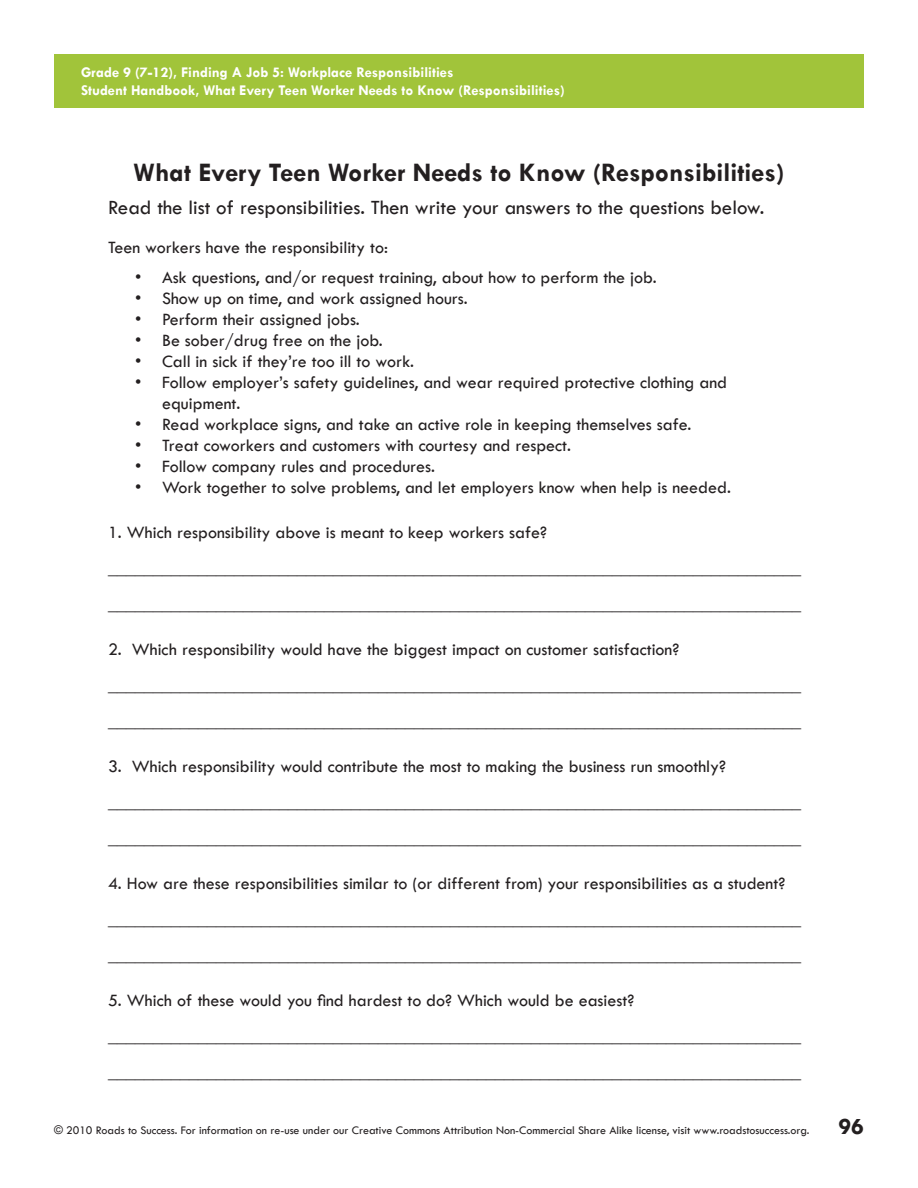
<style>
.page{position:relative;width:918px;height:1188px;background:#fff}
.page>*{position:absolute;margin:0;border:0;box-sizing:border-box;transform-origin:0 0}
.SHFR_Title{font:700 27px "Tw Cen";color:#231f20}
.Lesson_Front_Page_Te{font:700 24px "Tw Cen";color:#231f20}
.SFHR_Instruction_Lin{font:21px "Tw Cen";color:#231f20}
.SHFR_WriteOnLine{font:18px "Tw Cen";color:#231f20}
.LT_ObjectiveBullet1{font:18px/21px "Tw Cen";color:#231f20}
.SHFR_Text{font:18px "Tw Cen";color:#231f20}
.t1{font:700 15px "Tw Cen";color:#fff}
.t2{font:12px "Tw Cen";color:#231f20}
</style>
<div class="page">
<div style="left:54px;top:54px;width:810px;height:54px;background:#a1c43a"></div>
<p class="t1" style="left:81px;top:63px;width:374px">Grade 9 (7-12), Finding A Job 5: Workplace Responsibilities</p>
<p class="t1" style="left:81px;top:81px;width:485px">Student Handbook, What Every Teen Worker Needs to Know (Responsibilities)</p>
<p class="SHFR_Title" style="left:134px;top:156px;width:652px">What Every Teen Worker Needs to Know (Responsibilities)</p>
<p class="SFHR_Instruction_Lin" style="left:108px;top:194px;width:658px">Read the list of responsibilities. Then write your answers to the questions below.</p>
<p class="SHFR_Text" style="left:108px;top:236px;width:281px">Teen workers have the responsibility to:</p>
<p class="LT_ObjectiveBullet1" style="left:135px;top:266px;width:523px">• Ask questions, and/or request training, about how to perform the job.</p>
<p class="LT_ObjectiveBullet1" style="left:135px;top:287px;width:334px">• Show up on time, and work assigned hours.</p>
<p class="LT_ObjectiveBullet1" style="left:135px;top:308px;width:226px">• Perform their assigned jobs.</p>
<p class="LT_ObjectiveBullet1" style="left:135px;top:329px;width:249px">• Be sober/drug free on the job.</p>
<p class="LT_ObjectiveBullet1" style="left:135px;top:350px;width:281px">• Call in sick if they’re too ill to work.</p>
<p class="LT_ObjectiveBullet1" style="left:162px;top:371px;width:567px;text-indent:-27px">• Follow employer’s safety guidelines, and wear required protective clothing and equipment.</p>
<p class="LT_ObjectiveBullet1" style="left:135px;top:413px;width:558px">• Read workplace signs, and take an active role in keeping themselves safe.</p>
<p class="LT_ObjectiveBullet1" style="left:135px;top:434px;width:438px">• Treat coworkers and customers with courtesy and respect.</p>
<p class="LT_ObjectiveBullet1" style="left:135px;top:455px;width:302px">• Follow company rules and procedures.</p>
<p class="LT_ObjectiveBullet1" style="left:135px;top:476px;width:598px">• Work together to solve problems, and let employers know when help is needed.</p>
<p class="SHFR_WriteOnLine" style="left:108px;top:521px;width:441px">1. Which responsibility above is meant to keep workers safe?</p>
<p class="SHFR_WriteOnLine" style="left:108px;top:557px;width:694px">_____________________________________________________________________________</p>
<p class="SHFR_WriteOnLine" style="left:108px;top:593px;width:694px">_____________________________________________________________________________</p>
<p class="SHFR_WriteOnLine" style="left:108px;top:638px;width:573px">2. Which responsibility would have the biggest impact on customer satisfaction?</p>
<p class="SHFR_WriteOnLine" style="left:108px;top:674px;width:694px">_____________________________________________________________________________</p>
<p class="SHFR_WriteOnLine" style="left:108px;top:710px;width:694px">_____________________________________________________________________________</p>
<p class="SHFR_WriteOnLine" style="left:108px;top:755px;width:620px">3. Which responsibility would contribute the most to making the business run smoothly?</p>
<p class="SHFR_WriteOnLine" style="left:108px;top:791px;width:694px">_____________________________________________________________________________</p>
<p class="SHFR_WriteOnLine" style="left:108px;top:827px;width:694px">_____________________________________________________________________________</p>
<p class="SHFR_WriteOnLine" style="left:108px;top:872px;width:679px">4. How are these responsibilities similar to (or different from) your responsibilities as a student?</p>
<p class="SHFR_WriteOnLine" style="left:108px;top:908px;width:694px">_____________________________________________________________________________</p>
<p class="SHFR_WriteOnLine" style="left:108px;top:944px;width:694px">_____________________________________________________________________________</p>
<p class="SHFR_WriteOnLine" style="left:108px;top:989px;width:528px">5. Which of these would you find hardest to do? Which would be easiest?</p>
<p class="SHFR_WriteOnLine" style="left:108px;top:1025px;width:694px">_____________________________________________________________________________</p>
<p class="SHFR_WriteOnLine" style="left:108px;top:1061px;width:694px">_____________________________________________________________________________</p>
<p class="t2" style="left:54px;top:1123px;width:757px">© 2010 Roads to Success. For information on re-use under our Creative Commons Attribution Non-Commercial Share Alike license, visit www.roadstosuccess.org.</p>
<p class="Lesson_Front_Page_Te" style="left:839px;top:1112px;width:27px">96</p>
</div>
